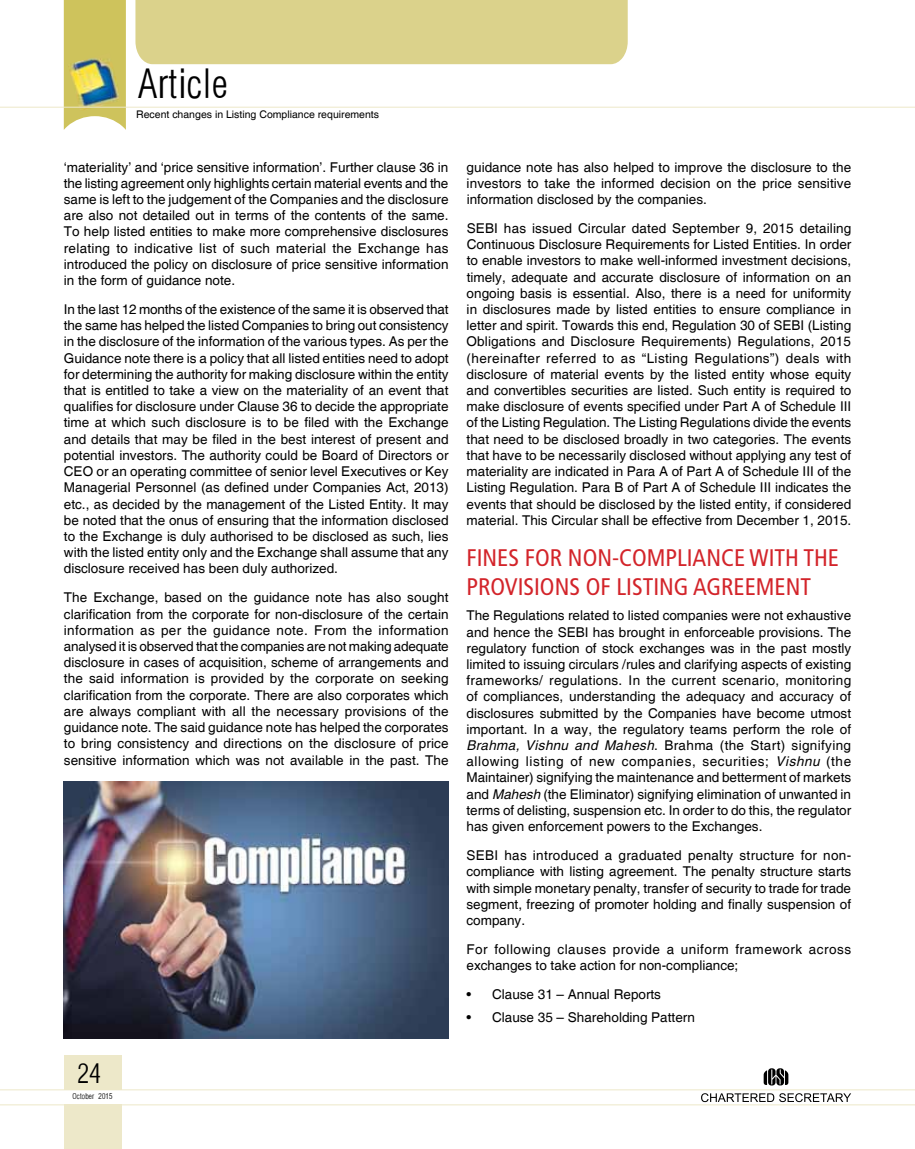
<style>
.page{position:relative;width:915px;height:1149px;background:#fff}
.page>*{position:absolute;margin:0;border:0;box-sizing:border-box;transform-origin:0 0}
.t1{font:45px "Helvetica Condensed Light Li";color:#000}
.t2{font:30px "Helvetica Condensed Light Li";color:#000}
.t3{font:condensed 24px "Frutiger";color:#d3242a}
.t4{font:13.5px/16.2px "Helvetica";color:#000;text-align:justify}
.t5{font:13.5px/16.2px "Helvetica";letter-spacing:.035em;color:#000}
.t6{font:10.5px "Helvetica";color:#000}
.t7{font:9px "Helvetica Condensed Light Li";color:#000}
.s1{font-style:italic}
</style>
<div class="page">
<hr style="left:0;top:1089px;width:914px;height:1px;background:#ede8c9">
<hr style="left:0;top:1104px;width:914px;height:1px;background:#ede8c9">
<svg style="left:701px;top:1093px;width:149px;height:8px"></svg>
<svg style="left:64px;top:0;width:62px;height:130px;background:#d4ca70"></svg>
<div style="left:135px;top:0;width:492px;height:64px;background:#dbd28b"></div>
<div style="left:64px;top:1054px;width:57px;height:35px;background:#ede8c9"></div>
<div style="left:64px;top:1104px;width:57px;height:44px;background:#ede8c9"></div>
<img style="left:67px;top:53px;width:54px;height:57px">
<hr style="left:0;top:107px;width:914px;height:1px;background:#ede8c9">
<svg style="left:763px;top:1068px;width:25px;height:17px"></svg>
<img style="left:64px;top:781px;width:384px;height:256px">
<h1 class="t1" style="left:138px;top:67px;width:91px">Article</h1>
<p class="t6" style="left:136px;top:109px;width:244px">Recent changes in Listing Compliance requirements</p>
<p class="t4" style="left:64px;top:159px;width:386px">‘materiality’ and ‘price sensitive information’. Further clause 36 in the listing agreement only highlights certain material events and the same is left to the judgement of the Companies and the disclosure are also not detailed out in terms of the contents of the same.<br>To help listed entities to make more comprehensive disclosures relating to indicative list of such material the Exchange has introduced the policy on disclosure of price sensitive information in the form of guidance note.</p>
<p class="t4" style="left:64px;top:301px;width:386px">In the last 12 months of the existence of the same it is observed that the same has helped the listed Companies to bring out consistency in the disclosure of the information of the various types. As per the Guidance note there is a policy that all listed entities need to adopt for determining the authority for making disclosure within the entity that is entitled to take a view on the materiality of an event that qualifies for disclosure under Clause 36 to decide the appropriate time at which such disclosure is to be filed with the Exchange and details that may be filed in the best interest of present and potential investors. The authority could be Board of Directors or CEO or an operating committee of senior level Executives or Key Managerial Personnel (as defined under Companies Act, 2013) etc., as decided by the management of the Listed Entity. It may be noted that the onus of ensuring that the information disclosed to the Exchange is duly authorised to be disclosed as such, lies with the listed entity only and the Exchange shall assume that any disclosure received has been duly authorized.</p>
<p class="t4" style="left:64px;top:590px;width:386px">The Exchange, based on the guidance note has also sought clarification from the corporate for non-disclosure of the certain information as per the guidance note. From the information analysed it is observed that the companies are not making adequate disclosure in cases of acquisition, scheme of arrangements and the said information is provided by the corporate on seeking clarification from the corporate. There are also corporates which are always compliant with all the necessary provisions of the guidance note. The said guidance note has helped the corporates to bring consistency and directions on the disclosure of price sensitive information which was not available in the past. The</p>
<h2 class="t2" style="left:78px;top:1062px;width:25px">24</h2>
<p class="t7" style="left:72px;top:1092px;width:41px">October 2015</p>
<p class="t4" style="left:466px;top:159px;width:386px">guidance note has also helped to improve the disclosure to the investors to take the informed decision on the price sensitive information disclosed by the companies.</p>
<p class="t4" style="left:466px;top:220px;width:386px">SEBI has issued Circular dated September 9, 2015 detailing Continuous Disclosure Requirements for Listed Entities. In order to enable investors to make well-informed investment decisions, timely, adequate and accurate disclosure of information on an ongoing basis is essential. Also, there is a need for uniformity in disclosures made by listed entities to ensure compliance in letter and spirit. Towards this end, Regulation 30 of SEBI (Listing Obligations and Disclosure Requirements) Regulations, 2015 (hereinafter referred to as “Listing Regulations”) deals with disclosure of material events by the listed entity whose equity and convertibles securities are listed. Such entity is required to make disclosure of events specified under Part A of Schedule III of the Listing Regulation. The Listing Regulations divide the events that need to be disclosed broadly in two categories. The events that have to be necessarily disclosed without applying any test of materiality are indicated in Para A of Part A of Schedule III of the Listing Regulation. Para B of Part A of Schedule III indicates the events that should be disclosed by the listed entity, if considered material. This Circular shall be effective from December 1, 2015.</p>
<h3 class="t3" style="left:466px;top:544px;width:193px">FINES FOR NON-COMPLIA</h3>
<h3 class="t3" style="left:706px;top:544px;width:56px">NCE WITH</h3>
<h3 class="t3" style="left:803px;top:544px;width:13px">THE</h3>
<h3 class="t3" style="left:466px;top:572px;width:159px">PROVISIONS OF LISTI</h3>
<h3 class="t3" style="left:659px;top:572px;width:48px">NG AGREEME</h3>
<h3 class="t3" style="left:785px;top:572px;width:23px">NT</h3>
<p class="t4" style="left:466px;top:607px;width:386px">The Regulations related to listed companies were not exhaustive and hence the SEBI has brought in enforceable provisions. The regulatory function of stock exchanges was in the past mostly limited to issuing circulars /rules and clarifying aspects of existing frameworks/ regulations. In the current scenario, monitoring of compliances, understanding the adequacy and accuracy of disclosures submitted by the Companies have become utmost important. In a way, the regulatory teams perform the role of <span class="s1">Brahma, Vishnu and Mahesh</span>. Brahma (the Start) signifying allowing listing of new companies, securities; <span class="s1">Vishnu</span> (the Maintainer) signifying the maintenance and betterment of markets and <span class="s1">Mahesh</span> (the Eliminator) signifying elimination of unwanted in terms of delisting, suspension etc. In order to do this, the regulator has given enforcement powers to the Exchanges.</p>
<p class="t4" style="left:466px;top:847px;width:386px">SEBI has introduced a graduated penalty structure for non&shy;compliance with listing agreement. The penalty structure starts with simple monetary penalty, transfer of security to trade for trade segment, freezing of promoter holding and finally suspension of company.</p>
<p class="t5" style="left:466px;top:941px;width:386px">For following clauses provide a uniform framework across exchanges to take action for non-compliance;</p>
<p class="t4" style="left:466px;top:986px;width:196px">• Clause 31 – Annual Reports</p>
<p class="t4" style="left:466px;top:1009px;width:230px">• Clause 35 – Shareholding Pattern</p>
</div>
